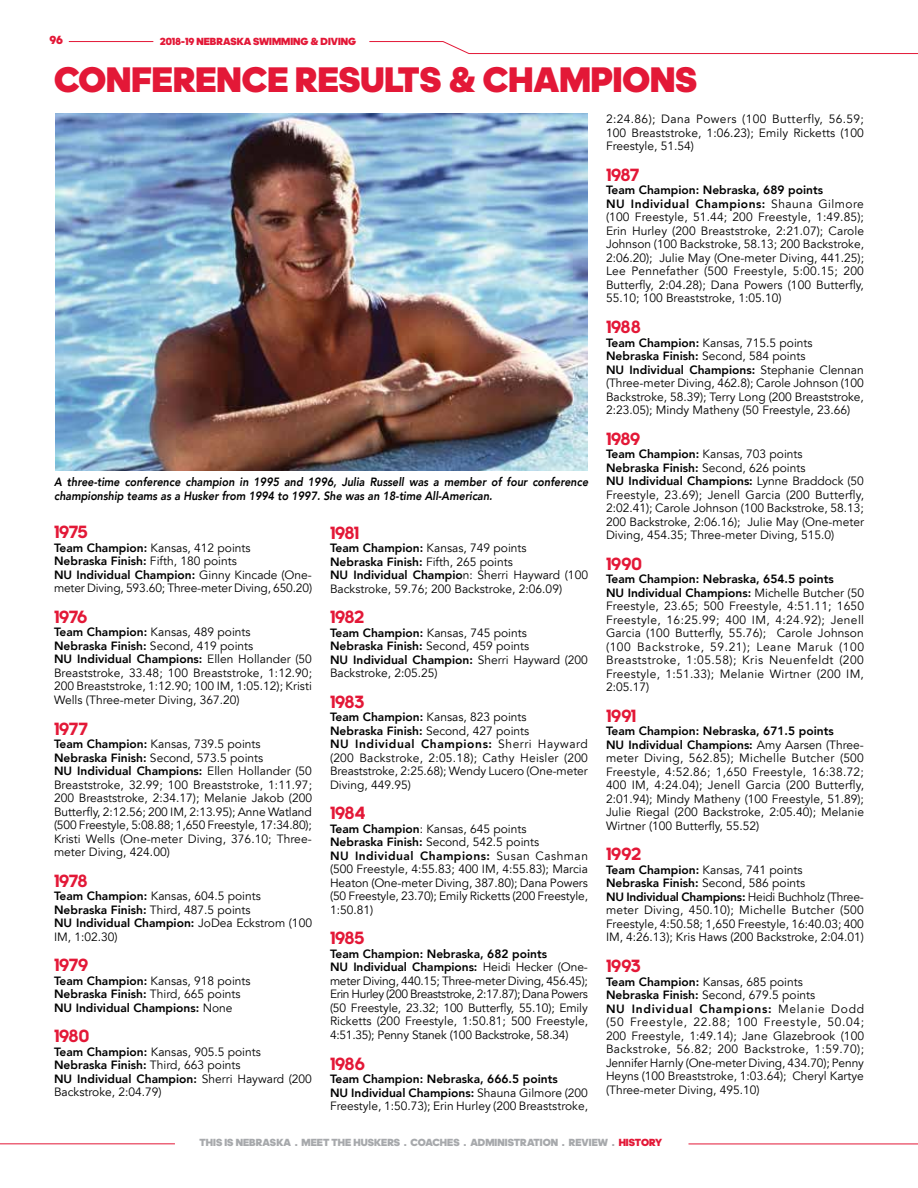
<style>
.page{position:relative;width:918px;height:1188px;background:#fff}
.page>*{position:absolute;margin:0;border:0;box-sizing:border-box;transform-origin:0 0}
.t1{font:900 36px "adineue PRO";color:#e31837}
.t2{font:700 18px "adineue PRO";color:#e31837}
.t3{font:12px/13.5px "Avenir LT Std";color:#000}
.t4{font:12px/13.5px "Avenir LT Std";letter-spacing:.025em;color:#000}
.t5{font:12px/13.5px "Avenir LT Std";letter-spacing:-.02em;color:#000}
.t6{font:italic 800 12px/14.4px "Avenir LT Std";color:#000;scale:.9 1}
.t7{font:800 12px/13.5px "Avenir LT Std";color:#000}
.t8{font:900 12px "adineue PRO";color:#e31837}
.t9{font:900 10.5px "adineue PRO";letter-spacing:.005em;color:#a7a9ac}
.t10{font:900 10.5px "adineue PRO";color:#e31837}
.s1{font-weight:800}
.s2{font-weight:400}
.s3{color:#e31837}
</style>
<div class="page">
<hr style="left:0;top:1144px;width:175px;height:1px;background:#e31837">
<hr style="left:688px;top:1144px;width:230px;height:1px;background:#e31837">
<hr style="left:469px;top:53px;width:449px;height:1px;background:#e31837">
<hr style="left:69px;top:41px;width:84px;height:1px;background:#e31837">
<hr style="left:369px;top:41px;width:74px;height:1px;background:#e31837">
<svg style="left:443px;top:41px;width:26px;height:13px"></svg>
<img style="left:55px;top:113px;width:533px;height:358px">
<p class="t8" style="left:49px;top:33px;width:15px">96</p>
<p class="t10" style="left:160px;top:35px;width:198px">2018-19 NEBRASKA SWIMMING &amp; DIVING</p>
<h1 class="t1" style="left:54px;top:58px;width:645px">CONFERENCE RESULTS &amp; CHAMPIONS</h1>
<p class="t6" style="left:54px;top:475px;width:595px">A three-time conference champion in 1995 and 1996, Julia Russell was a member of four conference championship teams as a Husker from 1994 to 1997. She was an 18-time All-American.</p>
<h2 class="t2" style="left:54px;top:522px;width:35px">1975</h2>
<p class="t3" style="left:54px;top:541px;width:260px"><span class="s1">Team Champion:</span> Kansas, 412 points<br><span class="s1">Nebraska Finish:</span> Fifth, 180 points<br><span class="s1">NU Individual Champion:</span> Ginny Kincade (One&shy;meter Diving, 593.60; Three-meter Diving, 650.20)</p>
<h2 class="t2" style="left:54px;top:606px;width:35px">1976</h2>
<p class="t3" style="left:54px;top:626px;width:260px"><span class="s1">Team Champion:</span> Kansas, 489 points<br><span class="s1">Nebraska Finish:</span> Second, 419 points<br><span class="s1">NU Individual Champions:</span> Ellen Hollander (50<br>Breaststroke, 33.48; 100 Breaststroke, 1:12.90; 200 Breaststroke, 1:12.90; 100 IM, 1:05.12); Kristi Wells (Three-meter Diving, 367.20)</p>
<h2 class="t2" style="left:54px;top:718px;width:36px">1977</h2>
<p class="t3" style="left:54px;top:738px;width:260px"><span class="s1">Team Champion:</span> Kansas, 739.5 points <span class="s1">Nebraska Finish:</span> Second, 573.5 points<br><span class="s1">NU Individual Champions:</span> Ellen Hollander (50<br>Breaststroke, 32.99; 100 Breaststroke, 1:11.97; 200 Breaststroke, 2:34.17); Melanie Jakob (200<br>Butterfly, 2:12.56; 200 IM, 2:13.95); Anne Watland (500 Freestyle, 5:08.88; 1,650 Freestyle, 17:34.80); Kristi Wells (One-meter Diving, 376.10; Three&shy;meter Diving, 424.00)</p>
<h2 class="t2" style="left:54px;top:870px;width:35px">1978</h2>
<p class="t3" style="left:54px;top:890px;width:260px"><span class="s1">Team Champion:</span> Kansas, 604.5 points <span class="s1">Nebraska Finish:</span> Third, 487.5 points<br><span class="s1">NU Individual Champion:</span> JoDea Eckstrom (100<br>IM, 1:02.30)</p>
<h2 class="t2" style="left:54px;top:955px;width:36px">1979</h2>
<p class="t7" style="left:54px;top:974px;width:198px">Team Champion: <span class="s2">Kansas, 918 points<br></span>Nebraska Finish: <span class="s2">Third, 665 points<br></span>NU Individual Champions: <span class="s2">None</span></p>
<h2 class="t2" style="left:54px;top:1026px;width:37px">1980</h2>
<p class="t3" style="left:54px;top:1045px;width:259px"><span class="s1">Team Champion:</span> Kansas, 905.5 points <span class="s1">Nebraska Finish:</span> Third, 663 points<br><span class="s1">NU Individual Champion:</span> Sherri Hayward (200<br>Backstroke, 2:04.79)</p>
<h2 class="t2" style="left:330px;top:522px;width:31px">1981</h2>
<p class="t3" style="left:330px;top:541px;width:260px"><span class="s1">Team Champion:</span> Kansas, 749 points<br><span class="s1">Nebraska Finish:</span> Fifth, 265 points<br><span class="s1">NU Individual Champio</span>n: Sherri Hayward (100<br>Backstroke, 59.76; 200 Backstroke, 2:06.09)</p>
<h2 class="t2" style="left:330px;top:606px;width:36px">1982</h2>
<p class="t3" style="left:330px;top:626px;width:259px"><span class="s1">Team Champion:</span> Kansas, 745 points<br><span class="s1">Nebraska Finish:</span> Second, 459 points<br><span class="s1">NU Individual Champion:</span> Sherri Hayward (200<br>Backstroke, 2:05.25)</p>
<h2 class="t2" style="left:330px;top:691px;width:36px">1983</h2>
<p class="t3" style="left:330px;top:711px;width:259px"><span class="s1">Team Champion:</span> Kansas, 823 points<br><span class="s1">Nebraska Finish:</span> Second, 427 points<br><span class="s1">NU Individual Champions:</span> Sherri Hayward (200 Backstroke, 2:05.18); Cathy Heisler (200<br>Breaststroke, 2:25.68); Wendy Lucero (One-meter Diving, 449.95)</p>
<h2 class="t2" style="left:330px;top:803px;width:37px">1984</h2>
<p class="t3" style="left:330px;top:822px;width:260px"><span class="s1">Team Champion</span>: Kansas, 645 points<br><span class="s1">Nebraska Finish:</span> Second, 542.5 points<br><span class="s1">NU Individual Champions:</span> Susan Cashman (500 Freestyle, 4:55.83; 400 IM, 4:55.83); Marcia Heaton (One-meter Diving, 387.80); Dana Powers (50 Freestyle, 23.70); Emily Ricketts (200 Freestyle, 1:50.81)</p>
<h2 class="t2" style="left:330px;top:928px;width:36px">1985</h2>
<p class="t5" style="left:330px;top:947px;width:260px"><span class="s1">Team Champion: Nebraska, 682 points<br>NU Individual Champions:</span> Heidi Hecker (One&shy;meter Diving, 440.15; Three-meter Diving, 456.45); Erin Hurley (200 Breaststroke, 2:17.87); Dana Powers (50 Freestyle, 23.32; 100 Butterfly, 55.10); Emily Ricketts (200 Freestyle, 1:50.81; 500 Freestyle, 4:51.35); Penny Stanek (100 Backstroke, 58.34)</p>
<h2 class="t2" style="left:330px;top:1053px;width:36px">1986</h2>
<p class="t3" style="left:330px;top:1072px;width:260px"><span class="s1">Team Champion: Nebraska, 666.5 points<br>NU Individual Champions:</span> Shauna Gilmore (200<br>Freestyle, 1:50.73); Erin Hurley (200 Breaststroke,</p>
<p class="t3" style="left:606px;top:113px;width:260px;text-align:justify">2:24.86); Dana Powers (100 Butterfly, 56.59; 100 Breaststroke, 1:06.23); Emily Ricketts (100<br>Freestyle, 51.54)</p>
<h2 class="t2" style="left:606px;top:164px;width:35px">1987</h2>
<p class="t3" style="left:606px;top:184px;width:260px"><span class="s1">Team Champion: Nebraska, 689 points<br>NU Individual Champions:</span> Shauna Gilmore (100 Freestyle, 51.44; 200 Freestyle, 1:49.85); Erin Hurley (200 Breaststroke, 2:21.07); Carole Johnson (100 Backstroke, 58.13; 200 Backstroke, 2:06.20); Julie May (One-meter Diving, 441.25); Lee Pennefather (500 Freestyle, 5:00.15; 200<br>Butterfly, 2:04.28); Dana Powers (100 Butterfly, 55.10; 100 Breaststroke, 1:05.10)</p>
<h2 class="t2" style="left:606px;top:316px;width:36px">1988</h2>
<p class="t3" style="left:606px;top:336px;width:259px"><span class="s1">Team Champion:</span> Kansas, 715.5 points <span class="s1">Nebraska Finish:</span> Second, 584 points<br><span class="s1">NU Individual Champions:</span> Stephanie Clennan (Three-meter Diving, 462.8); Carole Johnson (100<br>Backstroke, 58.39); Terry Long (200 Breaststroke, 2:23.05); Mindy Matheny (50 Freestyle, 23.66)</p>
<h2 class="t2" style="left:606px;top:428px;width:36px">1989</h2>
<p class="t3" style="left:606px;top:448px;width:260px"><span class="s1">Team Champion:</span> Kansas, 703 points<br><span class="s1">Nebraska Finish:</span> Second, 626 points<br><span class="s1">NU Individual Champions:</span> Lynne Braddock (50<br>Freestyle, 23.69); Jenell Garcia (200 Butterfly, 2:02.41); Carole Johnson (100 Backstroke, 58.13; 200 Backstroke, 2:06.16); Julie May (One-meter Diving, 454.35; Three-meter Diving, 515.0)</p>
<h2 class="t2" style="left:606px;top:553px;width:37px">1990</h2>
<p class="t4" style="left:606px;top:573px;width:260px"><span class="s1">Team Champion: Nebraska, 654.5 points<br>NU Individual Champions:</span> Michelle Butcher (50<br>Freestyle, 23.65; 500 Freestyle, 4:51.11; 1650<br>Freestyle, 16:25.99; 400 IM, 4:24.92); Jenell Garcia (100 Butterfly, 55.76); Carole Johnson (100 Backstroke, 59.21); Leane Maruk (100<br>Breaststroke, 1:05.58); Kris Neuenfeldt (200<br>Freestyle, 1:51.33); Melanie Wirtner (200 IM, 2:05.17)</p>
<h2 class="t2" style="left:606px;top:705px;width:32px">1991</h2>
<p class="t3" style="left:606px;top:725px;width:260px"><span class="s1">Team Champion: Nebraska, 671.5 points<br>NU Individual Champions:</span> Amy Aarsen (Three&shy;meter Diving, 562.85); Michelle Butcher (500<br>Freestyle, 4:52.86; 1,650 Freestyle, 16:38.72; 400 IM, 4:24.04); Jenell Garcia (200 Butterfly, 2:01.94); Mindy Matheny (100 Freestyle, 51.89); Julie Riegal (200 Backstroke, 2:05.40); Melanie Wirtner (100 Butterfly, 55.52)</p>
<h2 class="t2" style="left:606px;top:844px;width:37px">1992</h2>
<p class="t3" style="left:606px;top:863px;width:260px"><span class="s1">Team Champion:</span> Kansas, 741 points<br><span class="s1">Nebraska Finish:</span> Second, 586 points<br><span class="s1">NU Individual Champions:</span> Heidi Buchholz (Three&shy;meter Diving, 450.10); Michelle Butcher (500<br>Freestyle, 4:50.58; 1,650 Freestyle, 16:40.03; 400<br>IM, 4:26.13); Kris Haws (200 Backstroke, 2:04.01)</p>
<h2 class="t2" style="left:606px;top:955px;width:36px">1993</h2>
<p class="t3" style="left:606px;top:975px;width:260px"><span class="s1">Team Champion:</span> Kansas, 685 points<br><span class="s1">Nebraska Finish:</span> Second, 679.5 points<br><span class="s1">NU Individual Champions:</span> Melanie Dodd (50 Freestyle, 22.88; 100 Freestyle, 50.04; 200 Freestyle, 1:49.14); Jane Glazebrook (100<br>Backstroke, 56.82; 200 Backstroke, 1:59.70); Jennifer Harnly (One-meter Diving, 434.70); Penny Heyns (100 Breaststroke, 1:03.64); Cheryl Kartye (Three-meter Diving, 495.10)</p>
<p class="t9" style="left:199px;top:1136px;width:464px">THIS IS NEBRASKA . MEET THE HUSKERS . COACHES . ADMINISTRATION . REVIEW . <span class="s3">HISTORY</span></p>
</div>
